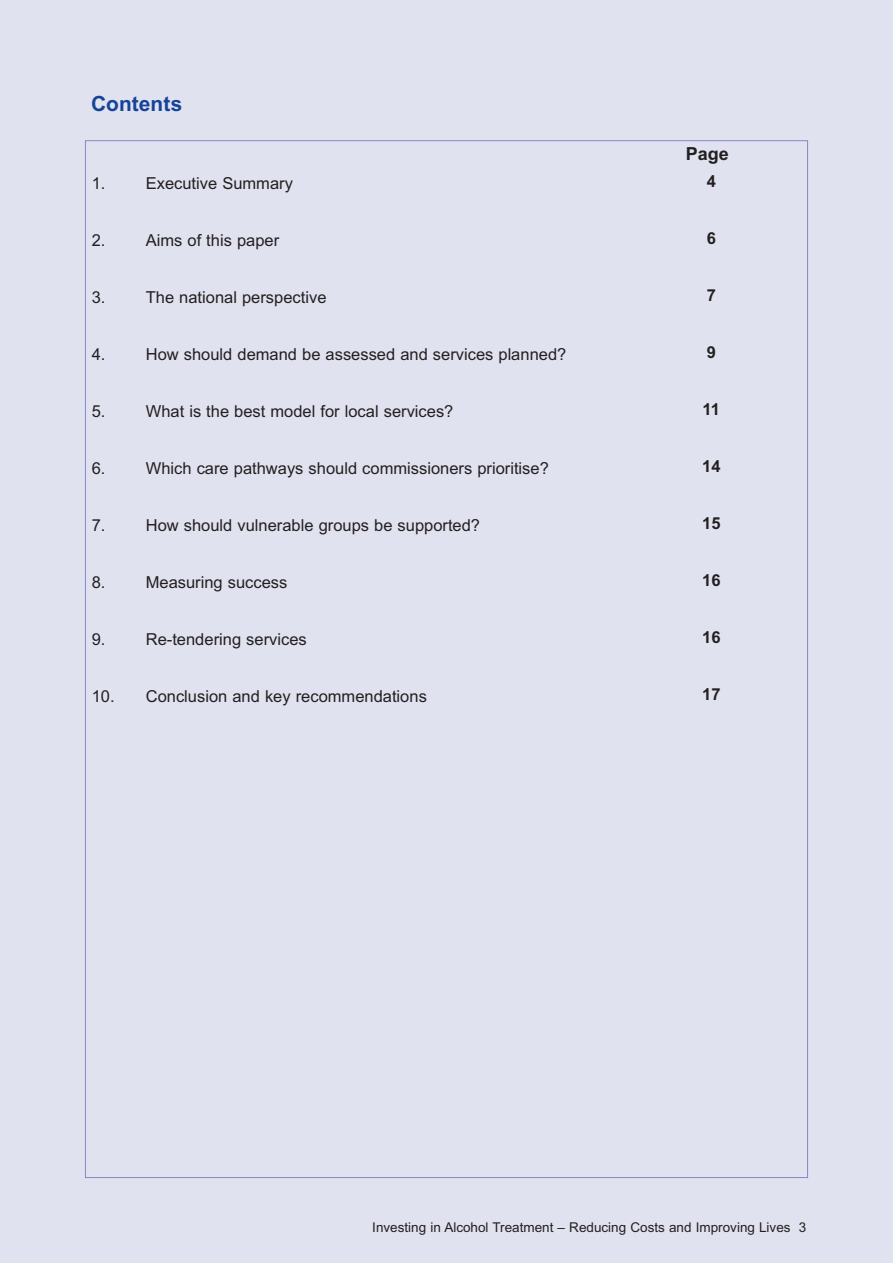
<style>
.page{position:relative;width:893px;height:1263px;background:#e1e2f0}
.page>*{position:absolute;margin:0;border:0;box-sizing:border-box;transform-origin:0 0}
.t1{font:700 21px "Arial SFMT";color:#154398}
.t2{font:700 18px "Arial";color:#231f20}
.t3{font:16.5px "Arial";color:#231f20}
.t4{font:700 16.5px "Arial";color:#231f20}
.t5{font:13.5px "Arial";color:#231f20}
</style>
<div class="page">
<p class="t1" style="left:91px;top:96px;width:92px">Contents</p>
<p class="t2" style="left:686px;top:143px;width:45px">Page</p>
<p class="t3" style="left:92px;top:173px;width:15px">1.</p>
<p class="t3" style="left:146px;top:173px;width:149px">Executive Summary</p>
<p class="t4" style="left:707px;top:172px;width:11px">4</p>
<p class="t3" style="left:92px;top:230px;width:15px">2.</p>
<p class="t3" style="left:146px;top:230px;width:135px">Aims of this paper</p>
<p class="t4" style="left:707px;top:229px;width:11px">6</p>
<p class="t3" style="left:92px;top:287px;width:15px">3.</p>
<p class="t3" style="left:146px;top:287px;width:182px">The national perspective</p>
<p class="t4" style="left:707px;top:286px;width:11px">7</p>
<p class="t3" style="left:92px;top:344px;width:15px">4.</p>
<p class="t3" style="left:146px;top:344px;width:422px">How should demand be assessed and services planned?</p>
<p class="t4" style="left:707px;top:343px;width:11px">9</p>
<p class="t3" style="left:92px;top:401px;width:15px">5.</p>
<p class="t3" style="left:146px;top:401px;width:309px">What is the best model for local services?</p>
<p class="t4" style="left:703px;top:400px;width:19px">11</p>
<p class="t3" style="left:92px;top:458px;width:15px">6.</p>
<p class="t3" style="left:146px;top:458px;width:405px">Which care pathways should commissioners prioritise?</p>
<p class="t4" style="left:702px;top:457px;width:20px">14</p>
<p class="t3" style="left:92px;top:515px;width:15px">7.</p>
<p class="t3" style="left:146px;top:515px;width:336px">How should vulnerable groups be supported?</p>
<p class="t4" style="left:702px;top:514px;width:20px">15</p>
<p class="t3" style="left:92px;top:572px;width:15px">8.</p>
<p class="t3" style="left:146px;top:572px;width:143px">Measuring success</p>
<p class="t4" style="left:702px;top:571px;width:20px">16</p>
<p class="t3" style="left:92px;top:629px;width:15px">9.</p>
<p class="t3" style="left:146px;top:629px;width:162px">Re-tendering services</p>
<p class="t4" style="left:702px;top:628px;width:20px">16</p>
<p class="t3" style="left:92px;top:686px;width:337px">10. Conclusion and key recommendations</p>
<p class="t4" style="left:702px;top:685px;width:20px">17</p>
<p class="t5" style="left:372px;top:1219px;width:436px">Investing in Alcohol Treatment – Reducing Costs and Improving Lives 3</p>
</div>
